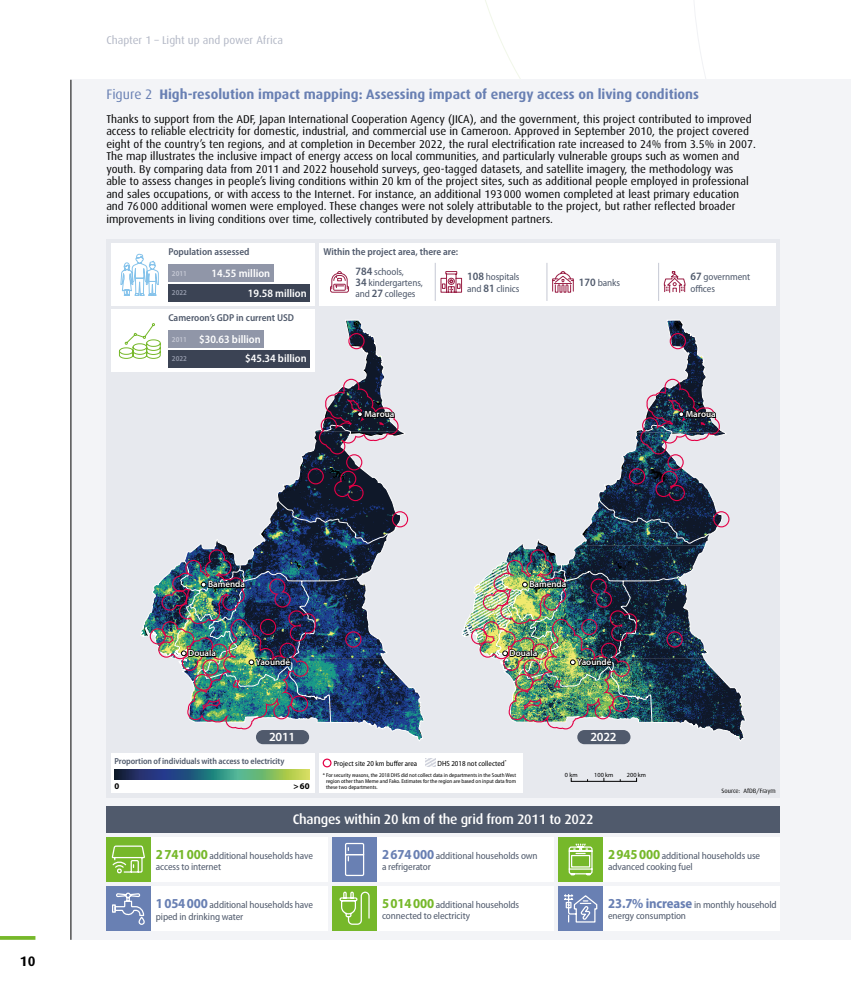
<style>
.page{position:relative;width:851px;height:993px;background:#fff}
.page>*{position:absolute;margin:0;border:0;box-sizing:border-box;transform-origin:0 0}
.t1{font:700 13.75px "Dax";color:#6980b3}
.t2{font:500 13.75px "Dax";letter-spacing:-.02em;color:#fff}
.t3{font:700 13.75px "Dax";color:#000}
.t4{font:600 12.5px "Myriad Pro";letter-spacing:-.02em;color:#fff}
.t5{font:11.25px/12.5px "Dax";color:#000}
.t6{font:600 semi-condensed 11.25px "Myriad Pro";color:#fff}
.t7{font:11.25px "Dax";color:#b2b7c5}
.t8{font:semi-condensed 10px/11.2px "Myriad Pro";letter-spacing:-.01em;color:#505a6c}
.t9{font:600 semi-condensed 10px/19.6px "Myriad Pro";color:#505a6c}
.t10{font:600 9px "Myriad Pro";color:#fff}
.t11{font:600 semi-condensed 8.75px "Myriad Pro";letter-spacing:-.01em;color:#505a6c}
.t12{font:700 8.75px "Myriad Pro";color:#000}
.t13{font:semi-condensed 7.5px "Myriad Pro";color:#000}
.t14{font:600 semi-condensed 7.5px "Myriad Pro";color:#949aab}
.t15{font:600 semi-condensed 7.5px "Myriad Pro";color:#c5c8d4}
.t16{font:6.25px "Dax";color:#000}
.t17{font:6.25px "Myriad Pro";color:#000}
.t18{font:semi-condensed 5.62px/6.2px "Myriad Pro";color:#000;text-align:justify}
.s1{font-weight:400}
.s2{font-size:7.5px;color:#c5c8d4}
.s3{font-size:11.25px}
.s4{font-weight:600;font-size:11.25px}
.s5{font-weight:700;font-size:13.75px;color:#76b82a}
.s6{font-weight:700;font-size:13.75px;color:#6980b3}
</style>
<div class="page">
<div style="left:71px;top:80px;width:779px;height:859px;background:#f3f4f7"></div>
<div style="left:106px;top:806px;width:674px;height:26px;background:#505a6c"></div>
<div style="left:106px;top:837px;width:222px;height:44px;background:#fff"></div>
<div style="left:106px;top:837px;width:44px;height:44px;background:#76b82a"></div>
<svg style="left:111px;top:845px;width:34px;height:29px"></svg>
<div style="left:332px;top:837px;width:222px;height:44px;background:#fff"></div>
<div style="left:332px;top:837px;width:44px;height:44px;background:#6980b3"></div>
<svg style="left:344px;top:842px;width:21px;height:34px"></svg>
<div style="left:558px;top:837px;width:222px;height:44px;background:#fff"></div>
<div style="left:558px;top:837px;width:44px;height:44px;background:#76b82a"></div>
<svg style="left:568px;top:843px;width:25px;height:32px"></svg>
<div style="left:106px;top:886px;width:222px;height:44px;background:#fff"></div>
<div style="left:106px;top:886px;width:44px;height:44px;background:#6980b3"></div>
<svg style="left:112px;top:892px;width:33px;height:33px"></svg>
<div style="left:332px;top:885px;width:222px;height:45px;background:#fff"></div>
<div style="left:332px;top:885px;width:44px;height:45px;background:#76b82a"></div>
<svg style="left:339px;top:891px;width:31px;height:34px"></svg>
<div style="left:558px;top:885px;width:222px;height:45px;background:#fff"></div>
<div style="left:558px;top:885px;width:44px;height:45px;background:#6980b3"></div>
<svg style="left:564px;top:894px;width:34px;height:28px"></svg>
<div style="left:106px;top:239px;width:674px;height:558px;background:#e7e9ee"></div>
<svg style="left:563px;top:320px;width:183px;height:422px"></svg>
<svg style="left:516px;top:424px;width:194px;height:298px"></svg>
<svg style="left:669px;top:333px;width:16px;height:16px"></svg>
<svg style="left:713px;top:511px;width:16px;height:16px"></svg>
<svg style="left:666px;top:631px;width:16px;height:16px"></svg>
<img style="left:462px;top:549px;width:175px;height:180px">
<img style="left:628px;top:378px;width:91px;height:123px">
<svg style="left:140px;top:319px;width:284px;height:423px"></svg>
<svg style="left:170px;top:424px;width:219px;height:298px"></svg>
<svg style="left:348px;top:333px;width:16px;height:16px"></svg>
<svg style="left:392px;top:511px;width:16px;height:16px"></svg>
<svg style="left:345px;top:631px;width:16px;height:16px"></svg>
<img style="left:150px;top:549px;width:166px;height:180px">
<svg style="left:307px;top:378px;width:91px;height:123px"></svg>
<div style="left:577px;top:729px;width:53px;height:15px;background:#505a6c;border-radius:7px"></div>
<div style="left:256px;top:729px;width:53px;height:15px;background:#505a6c;border-radius:7px"></div>
<div style="left:319px;top:752px;width:204px;height:40px;background:#fff"></div>
<div style="left:322px;top:758px;width:9px;height:9px;border:1px solid #e50046;border-radius:50%"></div>
<svg style="left:425px;top:758px;width:10px;height:9px"></svg>
<div style="left:111px;top:752px;width:203px;height:40px;background:#fff"></div>
<svg style="left:115px;top:769px;width:194px;height:10px;background:#4b7d71"></svg>
<div style="left:319px;top:243px;width:456px;height:62px;background:#fff"></div>
<hr style="left:435px;top:263px;width:1px;height:38px;background:#c5c8d4">
<hr style="left:546px;top:263px;width:1px;height:38px;background:#c5c8d4">
<hr style="left:658px;top:263px;width:1px;height:38px;background:#c5c8d4">
<svg style="left:330px;top:271px;width:19px;height:22px"></svg>
<svg style="left:440px;top:271px;width:22px;height:22px"></svg>
<svg style="left:552px;top:271px;width:22px;height:22px"></svg>
<svg style="left:663px;top:271px;width:22px;height:22px"></svg>
<div style="left:111px;top:243px;width:203px;height:62px;background:#fff"></div>
<div style="left:168px;top:264px;width:106px;height:18px;background:#9096a8"></div>
<div style="left:168px;top:284px;width:142px;height:18px;background:#3b4354"></div>
<div style="left:111px;top:310px;width:203px;height:62px;background:#fff"></div>
<div style="left:168px;top:330px;width:96px;height:18px;background:#9096a8"></div>
<div style="left:168px;top:349px;width:142px;height:18px;background:#3b4354"></div>
<svg style="left:119px;top:253px;width:42px;height:106px"></svg>
<hr style="left:71px;top:80px;width:1px;height:859px;background:#000">
<svg style="left:0;top:936px;width:35px;height:3px"></svg>
<p class="t3" style="left:20px;top:953px;width:17px">10</p>
<p class="t7" style="left:106px;top:34px;width:178px">Chapter 1 – Light up and power Africa</p>
<p class="t1" style="left:106px;top:87px;width:594px"><span class="s1">Figure 2</span> High-resolution impact mapping: Assessing impact of energy access on living conditions</p>
<p class="t5" style="left:106px;top:112px;width:651px">Thanks to support from the ADF, Japan International Cooperation Agency (JICA), and the government, this project contributed to improved access to reliable electricity for domestic, industrial, and commercial use in Cameroon. Approved in September 2010, the project covered eight of the country’s ten regions, and at completion in December 2022, the rural electrification rate increased to 24% from 3.5% in 2007.<br>The map illustrates the inclusive impact of energy access on local communities, and particularly vulnerable groups such as women and youth. By comparing data from 2011 and 2022 household surveys, geo-tagged datasets, and satellite imagery, the methodology was able to assess changes in people’s living conditions within 20 km of the project sites, such as additional people employed in professional and sales occupations, or with access to the Internet. For instance, an additional 193000 women completed at least primary education and 76000 additional women were employed. These changes were not solely attributable to the project, but rather reflected broader improvements in living conditions over time, collectively contributed by development partners.</p>
<p class="t9" style="left:168px;top:241px;width:83px">Population assessed</p>
<p class="t15" style="left:172px;top:269px;width:16px">2011</p>
<p class="t6" style="left:211px;top:266px;width:60px">14.55 million</p>
<p class="t14" style="left:172px;top:288px;width:16px">2022</p>
<p class="t6" style="left:248px;top:286px;width:60px">19.58 million</p>
<p class="t9" style="left:168px;top:308px;width:127px">Cameroon’s GDP in current USD</p>
<p class="t6" style="left:172px;top:332px;width:90px"><span class="s2">2011</span> $30.63 billion</p>
<p class="t14" style="left:172px;top:354px;width:16px">2022</p>
<p class="t6" style="left:245px;top:351px;width:63px">$45.34 billion</p>
<p class="t9" style="left:355px;top:242px;width:104px;text-indent:-32px">Within the project area, there are:<br><span class="s3">784</span> <span class="s1">schools,</span></p>
<p class="t8" style="left:355px;top:277px;width:69px"><span class="s4">34</span> kindergartens, and <span class="s4">27</span> colleges</p>
<p class="t8" style="left:467px;top:271px;width:54px"><span class="s4">108</span> hospitals and <span class="s4">81</span> clinics</p>
<p class="t8" style="left:578px;top:277px;width:43px"><span class="s4">170</span> banks</p>
<p class="t8" style="left:690px;top:271px;width:61px"><span class="s4">67</span> government offices</p>
<p class="t10" style="left:364px;top:408px;width:31px">Maroua</p>
<p class="t10" style="left:685px;top:408px;width:31px">Maroua</p>
<p class="t10" style="left:208px;top:578px;width:39px">Bamenda</p>
<p class="t10" style="left:188px;top:647px;width:29px">Douala</p>
<p class="t10" style="left:256px;top:656px;width:36px">Yaoundé</p>
<p class="t10" style="left:529px;top:578px;width:39px">Bamenda</p>
<p class="t10" style="left:509px;top:647px;width:29px">Douala</p>
<p class="t10" style="left:577px;top:656px;width:36px">Yaoundé</p>
<p class="t4" style="left:269px;top:729px;width:28px">2011</p>
<p class="t4" style="left:590px;top:729px;width:28px">2022</p>
<p class="t13" style="left:333px;top:758px;width:85px">Project site 20 km buffer area</p>
<p class="t13" style="left:437px;top:758px;width:70px">DHS 2018 not collected<sup>*</sup></p>
<p class="t18" style="left:326px;top:771px;width:191px;text-indent:-3px">* For security reasons, the 2018 DHS did not collect data in departments in the South West region other than Meme and Fako. Estimates for the region are based on input data from these two departments.</p>
<p class="t11" style="left:115px;top:755px;width:171px">Proportion of individuals with access to electricity</p>
<p class="t12" style="left:115px;top:779px;width:6px">0</p>
<p class="t12" style="left:293px;top:779px;width:18px">&gt;60</p>
<p class="t17" style="left:564px;top:770px;width:14px">0 km</p>
<p class="t17" style="left:594px;top:770px;width:21px">100 km</p>
<p class="t17" style="left:627px;top:770px;width:21px">200 km</p>
<p class="t16" style="left:721px;top:787px;width:55px">Source: AfDB/Fraym</p>
<p class="t2" style="left:293px;top:811px;width:302px">Changes within 20 km of the grid from 2011 to 2022</p>
<p class="t8" style="left:156px;top:849px;width:158px"><span class="s5">2741000</span> additional households have access to internet</p>
<p class="t8" style="left:382px;top:849px;width:157px"><span class="s6">2674000</span> additional households own a refrigerator</p>
<p class="t8" style="left:608px;top:849px;width:153px"><span class="s5">2945000</span> additional households use advanced cooking fuel</p>
<p class="t8" style="left:156px;top:898px;width:158px"><span class="s6">1054000</span> additional households have piped in drinking water</p>
<p class="t8" style="left:382px;top:898px;width:139px"><span class="s5">5014000</span> additional households connected to electricity</p>
<p class="t8" style="left:608px;top:898px;width:170px"><span class="s6">23.7% increase</span> in monthly household energy consumption</p>
</div>
